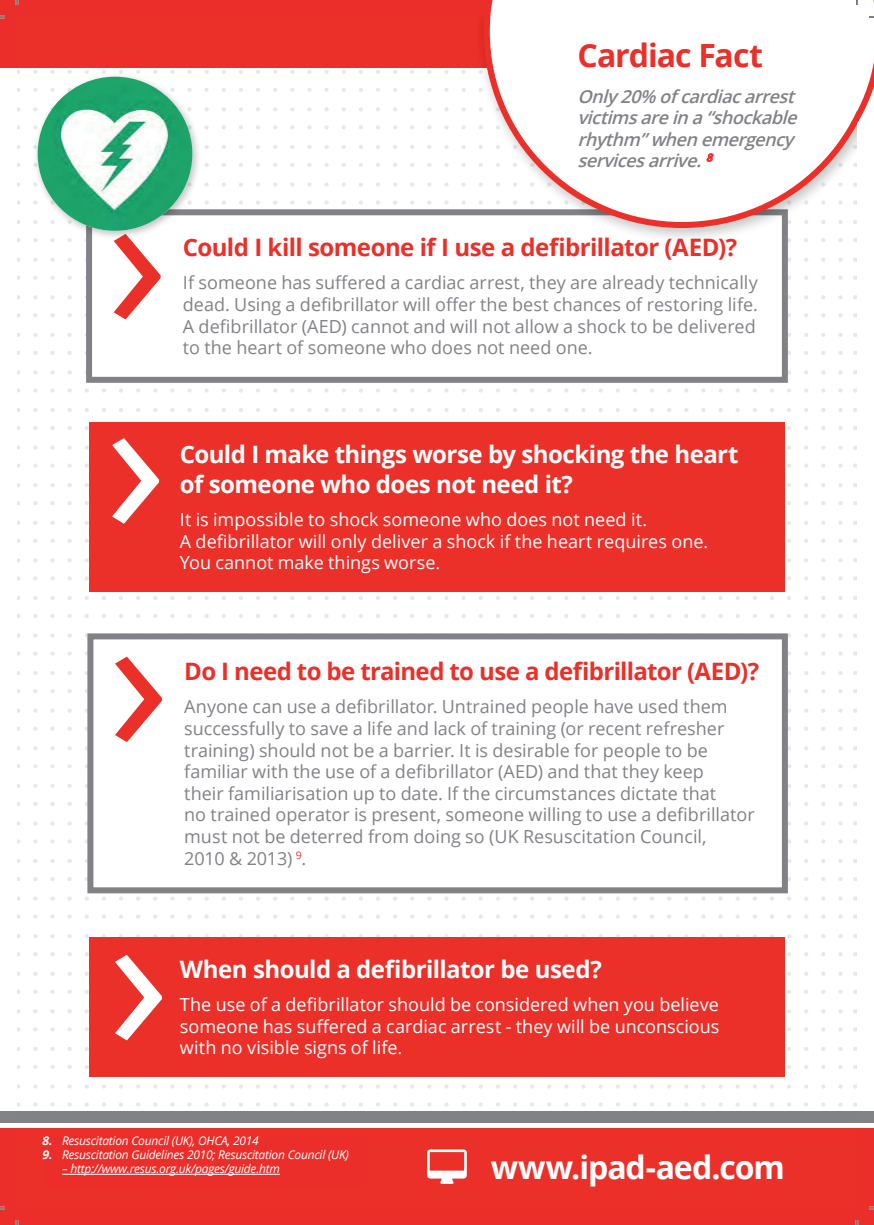
<style>
.page{position:relative;width:874px;height:1225px;background:#fff}
.page>*{position:absolute;margin:0;border:0;box-sizing:border-box;transform-origin:0 0}
.t1{font:700 32px "Open Sans";letter-spacing:-.035em;color:#fff}
.t2{font:700 32px "Open Sans";letter-spacing:-.03em;color:#eb2f29}
.t3{font:700 24px/30px "Open Sans";letter-spacing:-.025em;color:#fff}
.t4{font:700 24px "Open Sans";letter-spacing:-.025em;color:#eb2f29}
.t5{font:18px/21.6px "Open Sans";color:#808286;text-align:justify}
.t6{font:18px/21.6px "Open Sans";color:#fff}
.t7{font:italic 600 18px/21.6px "Open Sans";color:#808286}
.t8{font:italic 12px "Open Sans";letter-spacing:-.02em;color:#fff}
.t9{font:italic 12px "Open Sans";color:#fff}
.s1{font-weight:700}
.s2{font-style:inherit}
</style>
<div class="page">
<div style="left:0;top:0;width:506px;height:67px;background:#eb2e2a"></div>
<div style="left:0;top:1128px;width:873px;height:97px;background:#eb2e2a"></div>
<svg style="left:490px;top:0;width:383px;height:205px"></svg>
<div style="left:0;top:1111px;width:873px;height:12px;background:#818386"></div>
<svg style="left:17px;top:70px;width:449px;height:4px"></svg>
<svg style="left:17px;top:88px;width:449px;height:4px"></svg>
<svg style="left:17px;top:107px;width:449px;height:4px"></svg>
<svg style="left:17px;top:125px;width:449px;height:4px"></svg>
<svg style="left:17px;top:182px;width:449px;height:5px"></svg>
<svg style="left:17px;top:200px;width:449px;height:5px"></svg>
<svg style="left:17px;top:333px;width:826px;height:4px"></svg>
<svg style="left:17px;top:351px;width:826px;height:4px"></svg>
<svg style="left:17px;top:370px;width:826px;height:4px"></svg>
<svg style="left:17px;top:388px;width:826px;height:4px"></svg>
<svg style="left:17px;top:408px;width:826px;height:4px"></svg>
<svg style="left:17px;top:426px;width:826px;height:4px"></svg>
<svg style="left:17px;top:538px;width:826px;height:5px"></svg>
<svg style="left:17px;top:558px;width:826px;height:4px"></svg>
<svg style="left:17px;top:576px;width:826px;height:4px"></svg>
<svg style="left:17px;top:596px;width:826px;height:4px"></svg>
<svg style="left:17px;top:614px;width:826px;height:4px"></svg>
<svg style="left:17px;top:633px;width:826px;height:4px"></svg>
<svg style="left:17px;top:764px;width:826px;height:4px"></svg>
<svg style="left:17px;top:783px;width:826px;height:5px"></svg>
<svg style="left:17px;top:801px;width:826px;height:5px"></svg>
<svg style="left:17px;top:821px;width:826px;height:4px"></svg>
<svg style="left:17px;top:839px;width:826px;height:4px"></svg>
<svg style="left:17px;top:859px;width:826px;height:4px"></svg>
<svg style="left:17px;top:877px;width:826px;height:4px"></svg>
<svg style="left:17px;top:896px;width:826px;height:4px"></svg>
<svg style="left:17px;top:914px;width:826px;height:4px"></svg>
<svg style="left:17px;top:934px;width:826px;height:4px"></svg>
<svg style="left:17px;top:1046px;width:826px;height:5px"></svg>
<svg style="left:17px;top:1064px;width:826px;height:5px"></svg>
<svg style="left:17px;top:1084px;width:826px;height:4px"></svg>
<svg style="left:17px;top:1102px;width:826px;height:4px"></svg>
<div style="left:89px;top:422px;width:695px;height:170px;background:#eb2f29"></div>
<div style="left:89px;top:937px;width:695px;height:140px;background:#eb2f29"></div>
<svg style="left:17px;top:438px;width:826px;height:87px"></svg>
<svg style="left:17px;top:952px;width:826px;height:88px"></svg>
<div style="left:89px;top:212px;width:695px;height:168px;background:#fff"></div>
<div style="left:86px;top:209px;width:701px;height:174px;border:6px solid #808286"></div>
<svg style="left:17px;top:238px;width:826px;height:81px"></svg>
<div style="left:90px;top:636px;width:694px;height:254px;background:#fff"></div>
<div style="left:87px;top:633px;width:700px;height:260px;border:6px solid #808286"></div>
<svg style="left:17px;top:651px;width:826px;height:99px"></svg>
<div style="left:474px;top:17px;width:382px;height:228px;background:#000001;opacity:.25"></div>
<svg style="left:483px;top:17px;width:373px;height:211px"></svg>
<svg style="left:17px;top:145px;width:829px;height:22px"></svg>
<div style="left:32px;top:72px;width:170px;height:169px;background:#000001;opacity:.25"></div>
<img style="left:38px;top:77px;width:154px;height:154px;border-radius:77px">
<svg style="left:427px;top:1149px;width:40px;height:34px"></svg>
<hr style="left:62px;top:1174px;width:218px;height:1px;background:#fff">
<svg style="left:0;top:1206px;width:5px;height:3px"></svg>
<svg style="left:869px;top:1206px;width:4px;height:3px"></svg>
<h1 class="t2" style="left:577px;top:33px;width:187px">Cardiac Fact</h1>
<p class="t7" style="left:577px;top:85px;width:227px">Only20% ofcardiacarrest victimsareina“shockable rhythm”whenemergency servicesarrive. <sup>8</sup></p>
<h2 class="t4" style="left:183px;top:231px;width:555px">Could I kill someone if I use a defibrillator (AED)?</h2>
<p class="t5" style="left:183px;top:271px;width:576px">If someone has suffered a cardiac arrest, they are already technically dead. Using a defibrillator will offer the best chances of restoring life.<br>A defibrillator (AED) cannot and will not allow a shock to be delivered to the heart of someone who does not need one.</p>
<h2 class="t3" style="left:180px;top:439px;width:560px">Could I make things worse by shocking the heart of someone who does not need it?</h2>
<p class="t6" style="left:180px;top:508px;width:529px">It is impossible to shock someone who does not need it.<br>A defibrillator will only deliver a shock if the heart requires one.<br>You cannot make things worse.</p>
<h2 class="t4" style="left:184px;top:655px;width:576px">Do I need to be trained to use a defibrillator (AED)?</h2>
<p class="t5" style="left:184px;top:695px;width:571px;text-align:left">Anyone can use a defibrillator. Untrained people have used them successfully to save a life and lack of training (or recent refresher training) should not be a barrier. It is desirable for people to be familiar with the use of a defibrillator (AED) and that they keep<br>their familiarisation up to date. If the circumstances dictate that<br>no trained operator is present, someone willing to use a defibrillator must not be deterred from doing so (UK Resuscitation Council,<br>2010 &amp; 2013) <sup>9</sup>.</p>
<h2 class="t3" style="left:180px;top:953px;width:423px">When should a defibrillator be used?</h2>
<p class="t6" style="left:180px;top:993px;width:541px;text-align:justify">The use of a defibrillator should be considered when you believe someone has suffered a cardiac arrest - they will be unconscious with no visible signs of life.</p>
<p class="t8" style="left:42px;top:1132px;width:218px"><span class="s1">8.</span> Resuscitation Council (UK), OHCA, 2014</p>
<p class="t8" style="left:42px;top:1146px;width:308px"><span class="s1">9.</span> Resuscitation Guidelines 2010; Resuscitation Council (UK)</p>
<p class="t8" style="left:62px;top:1160px;width:219px">– http://www.resus.org.uk/pages/guide.htm</p>
<p class="t9" style="left:45px;top:1138px;width:219px"><span class="s2">8</span><span class="s1">.</span> Resuscitation Council (UK), OHCA, 2014</p>
<p class="t8" style="left:45px;top:1157px;width:297px">9<span class="s1">.</span> Resuscitation Guidelines 2010; Resuscitation Council (UK)</p>
<h1 class="t1" style="left:490px;top:1144px;width:295px">www.ipad-aed.com</h1>
</div>
